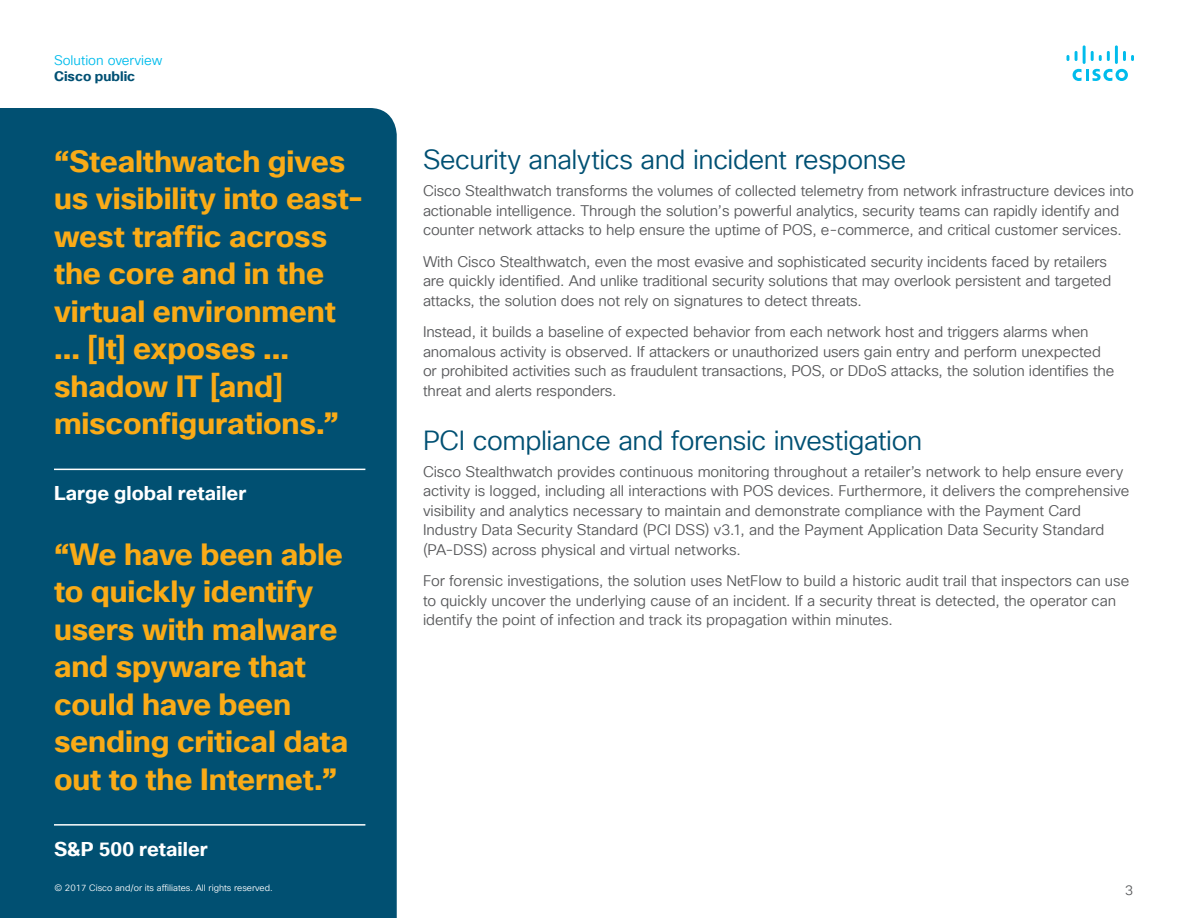
<style>
.page{position:relative;width:1188px;height:918px;background:#fff}
.page>*{position:absolute;margin:0;border:0;box-sizing:border-box;transform-origin:0 0}
.Pull_Quote_Body{font:700 30px/37.5px "Cisco Sans TT";letter-spacing:-.005em;color:#faab17}
.Subhead2_Indigo{font:27px "Cisco Sans TT Light";letter-spacing:-.015em;color:#005073}
.Pull_Quote_Author_Na{font:700 19.5px "Cisco Sans TT";letter-spacing:.005em;color:#fff}
.Body{font:15px/19.5px "Cisco Sans TT Light";letter-spacing:-.01em;color:#57585a}
.t1{font:13.5px "Cisco Sans TT Light";color:#01bcec}
.t2{font:700 13.5px "Cisco Sans TT";color:#005073}
.t3{font:13.5px "Cisco Sans TT Light";color:#57585a}
.Footer_white{font:9px "Cisco Sans TT Light";color:#fff}
</style>
<div class="page">
<svg style="left:1073px;top:69px;width:55px;height:12px"></svg>
<svg style="left:1067px;top:55px;width:2px;height:6px"></svg>
<svg style="left:1075px;top:51px;width:3px;height:10px"></svg>
<hr style="left:1083px;top:45px;width:3px;height:19px;background:#01bcec">
<svg style="left:1091px;top:51px;width:19px;height:10px"></svg>
<hr style="left:1115px;top:45px;width:3px;height:19px;background:#01bcec">
<svg style="left:1123px;top:51px;width:11px;height:10px"></svg>
<div style="left:0;top:108px;width:397px;height:810px;background:#015072"></div>
<hr style="left:54px;top:469px;width:311px;height:1px;background:#fff">
<hr style="left:54px;top:824px;width:311px;height:2px;background:#fff">
<p class="t1" style="left:54px;top:51px;width:110px">Solution overview</p>
<p class="t2" style="left:54px;top:67px;width:83px">Cisco public</p>
<p class="Pull_Quote_Body" style="left:54px;top:143px;width:311px">“Stealthwatch gives us visibility into east&shy;west traffic across the core and in the virtual environment … [It] exposes ... shadow IT [and] misconfigurations.”</p>
<p class="Pull_Quote_Author_Na" style="left:54px;top:480px;width:194px">Large global retailer</p>
<p class="Pull_Quote_Body" style="left:54px;top:536px;width:296px">“We have been able to quickly identify users with malware and spyware that could have been sending critical data out to the Internet.”</p>
<p class="Pull_Quote_Author_Na" style="left:54px;top:836px;width:155px">S&amp;P 500 retailer</p>
<p class="Footer_white" style="left:54px;top:882px;width:220px">© 2017 Cisco and/or its affiliates. All rights reserved.</p>
<p class="Subhead2_Indigo" style="left:423px;top:142px;width:485px">Security analytics and incident response</p>
<p class="Body" style="left:423px;top:182px;width:712px">Cisco Stealthwatch transforms the volumes of collected telemetry from network infrastructure devices into actionable intelligence. Through the solution’s powerful analytics, security teams can rapidly identify and counter network attacks to help ensure the uptime of POS, e-commerce, and critical customer services.</p>
<p class="Body" style="left:423px;top:252px;width:690px">With Cisco Stealthwatch, even the most evasive and sophisticated security incidents faced by retailers are quickly identified. And unlike traditional security solutions that may overlook persistent and targeted attacks, the solution does not rely on signatures to detect threats.</p>
<p class="Body" style="left:423px;top:323px;width:693px">Instead, it builds a baseline of expected behavior from each network host and triggers alarms when anomalous activity is observed. If attackers or unauthorized users gain entry and perform unexpected or prohibited activities such as fraudulent transactions, POS, or DDoS attacks, the solution identifies the threat and alerts responders.</p>
<p class="Subhead2_Indigo" style="left:423px;top:423px;width:501px">PCI compliance and forensic investigation</p>
<p class="Body" style="left:423px;top:462px;width:708px">Cisco Stealthwatch provides continuous monitoring throughout a retailer’s network to help ensure every activity is logged, including all interactions with POS devices. Furthermore, it delivers the comprehensive visibility and analytics necessary to maintain and demonstrate compliance with the Payment Card Industry Data Security Standard (PCI DSS) v3.1, and the Payment Application Data Security Standard (PA-DSS) across physical and virtual networks.</p>
<p class="Body" style="left:423px;top:572px;width:708px">For forensic investigations, the solution uses NetFlow to build a historic audit trail that inspectors can use to quickly uncover the underlying cause of an incident. If a security threat is detected, the operator can identify the point of infection and track its propagation within minutes.</p>
<p class="t3" style="left:1125px;top:881px;width:10px">3</p>
</div>
